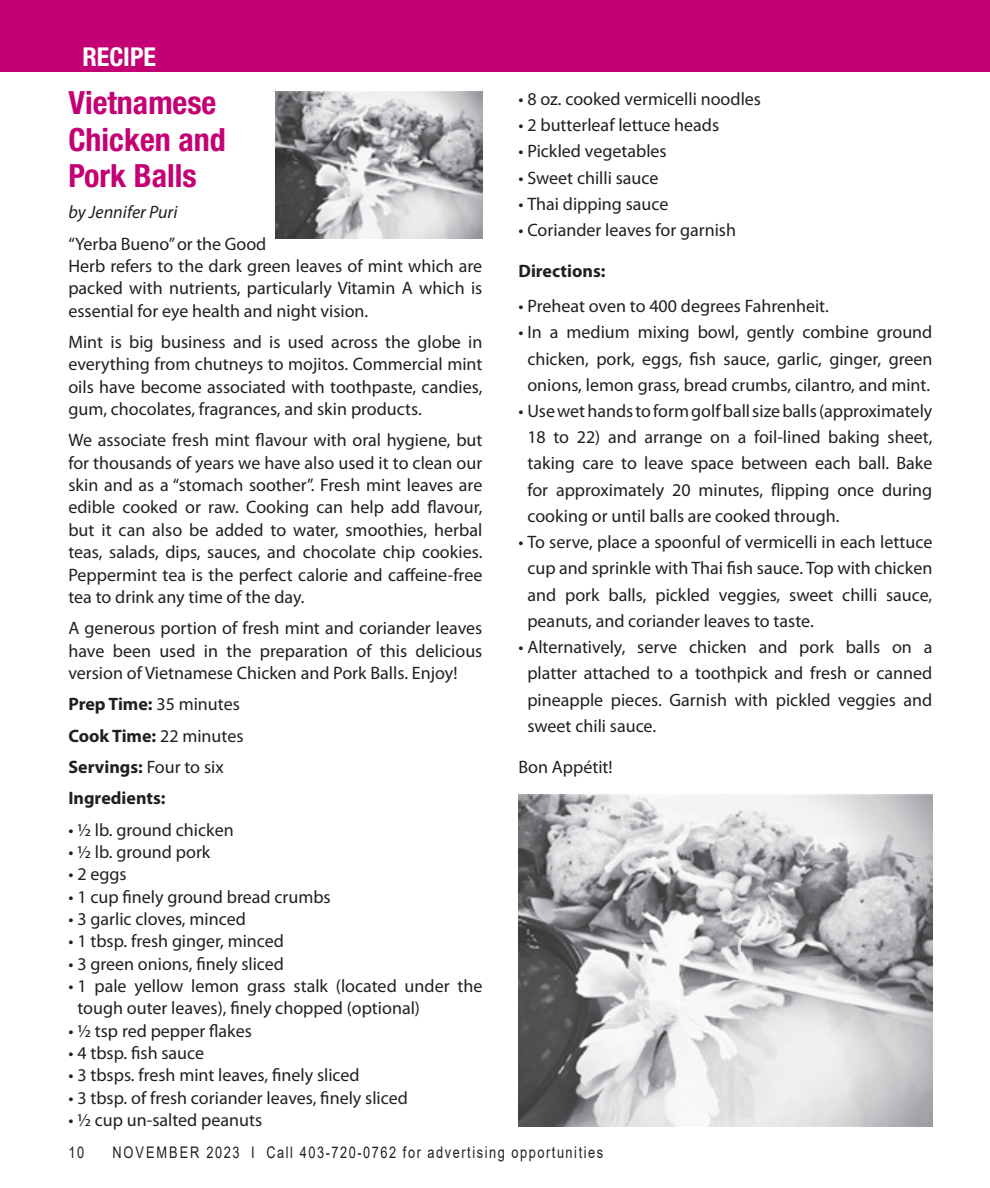
<style>
.page{position:relative;width:990px;height:1188px;background:#fff}
.page>*{position:absolute;margin:0;border:0;box-sizing:border-box;transform-origin:0 0}
.In_Around_title{font:700 condensed 32px/36.4px "Helvetica Neue LT Std";color:#c30175}
.t1{font:700 condensed 26px "Helvetica Neue LT Std";color:#fff}
.Body_text{font:18px/22.4px "Myriad Pro";color:#231f20;text-align:justify}
.Body_text-2{font:700 18px "Myriad Pro";color:#231f20}
.Body_text-3{font:italic 18px "Myriad Pro";color:#231f20}
.t2{font:16px "Arial";letter-spacing:.12em;color:#231f20;scale:.8 1}
.s1{font-weight:400}
</style>
<div class="page">
<div style="left:0;top:0;width:990px;height:72px;background:#c30175"></div>
<img style="left:275px;top:91px;width:207px;height:148px">
<img style="left:518px;top:794px;width:414px;height:332px">
<p class="t1" style="left:82px;top:41px;width:75px">RECIPE</p>
<p class="In_Around_title" style="left:68px;top:84px;width:159px">Vietnamese<br>Chicken and<br>Pork Balls</p>
<p class="Body_text-3" style="left:68px;top:201px;width:111px">by Jennifer Puri</p>
<p class="Body_text" style="left:68px;top:232px;width:415px;text-align:left">“Yerba Bueno” or the Good<br>Herb refers to the dark green leaves of mint which are packed with nutrients, particularly Vitamin A which is essential for eye health and night vision.</p>
<p class="Body_text" style="left:68px;top:331px;width:416px">Mint is big business and is used across the globe in everything from chutneys to mojitos. Commercial mint oils have become associated with toothpaste, candies, gum, chocolates, fragrances, and skin products.</p>
<p class="Body_text" style="left:68px;top:429px;width:416px">We associate fresh mint flavour with oral hygiene, but for thousands of years we have also used it to clean our skin and as a “stomach soother”. Fresh mint leaves are edible cooked or raw. Cooking can help add flavour, but it can also be added to water, smoothies, herbal teas, salads, dips, sauces, and chocolate chip cookies.<br>Peppermint tea is the perfect calorie and caffeine-free tea to drink any time of the day.</p>
<p class="Body_text" style="left:68px;top:617px;width:416px">A generous portion of fresh mint and coriander leaves have been used in the preparation of this delicious version of Vietnamese Chicken and Pork Balls. Enjoy!</p>
<p class="Body_text-2" style="left:68px;top:692px;width:173px">Prep Time: <span class="s1">35 minutes</span></p>
<p class="Body_text-2" style="left:68px;top:724px;width:177px">Cook Time: <span class="s1">22 minutes</span></p>
<p class="Body_text-2" style="left:68px;top:755px;width:157px">Servings: <span class="s1">Four to six</span></p>
<p class="Body_text-2" style="left:68px;top:786px;width:99px">Ingredients:</p>
<p class="Body_text" style="left:68px;top:818px;width:167px">• ½ lb. ground chicken</p>
<p class="Body_text" style="left:68px;top:840px;width:144px">• ½ lb. ground pork</p>
<p class="Body_text" style="left:68px;top:863px;width:60px">• 2 eggs</p>
<p class="Body_text" style="left:68px;top:885px;width:264px">• 1 cup finely ground bread crumbs</p>
<p class="Body_text" style="left:68px;top:907px;width:179px">• 3 garlic cloves, minced</p>
<p class="Body_text" style="left:68px;top:930px;width:217px">• 1 tbsp. fresh ginger, minced</p>
<p class="Body_text" style="left:68px;top:952px;width:217px">• 3 green onions, finely sliced</p>
<p class="Body_text" style="left:77px;top:975px;width:407px;text-indent:-9px">• 1 pale yellow lemon grass stalk (located under the tough outer leaves), finely chopped (optional)</p>
<p class="Body_text" style="left:68px;top:1019px;width:185px">• ½ tsp red pepper flakes</p>
<p class="Body_text" style="left:68px;top:1042px;width:137px">• 4 tbsp. fish sauce</p>
<p class="Body_text" style="left:68px;top:1064px;width:293px">• 3 tbsps. fresh mint leaves, finely sliced</p>
<p class="Body_text" style="left:68px;top:1086px;width:341px">• 3 tbsp. of fresh coriander leaves, finely sliced</p>
<p class="Body_text" style="left:68px;top:1109px;width:195px">• ½ cup un-salted peanuts</p>
<p class="Body_text" style="left:518px;top:87px;width:244px">• 8 oz. cooked vermicelli noodles</p>
<p class="Body_text" style="left:518px;top:114px;width:202px">• 2 butterleaf lettuce heads</p>
<p class="Body_text" style="left:518px;top:140px;width:150px">• Pickled vegetables</p>
<p class="Body_text" style="left:518px;top:166px;width:142px">• Sweet chilli sauce</p>
<p class="Body_text" style="left:518px;top:192px;width:152px">• Thai dipping sauce</p>
<p class="Body_text" style="left:518px;top:219px;width:219px">• Coriander leaves for garnish</p>
<p class="Body_text-2" style="left:518px;top:259px;width:89px">Directions:</p>
<p class="Body_text" style="left:518px;top:295px;width:312px">• Preheat oven to 400 degrees Fahrenheit.</p>
<p class="Body_text" style="left:518px;top:319px;width:416px;line-height:26.2px;text-align:center">• In a medium mixing bowl, gently combine ground chicken, pork, eggs, fish sauce, garlic, ginger, green onions, lemon grass, bread crumbs, cilantro, and mint.</p>
<p class="Body_text" style="left:527px;top:398px;width:407px;line-height:26.2px;text-indent:-9px">• Use wet hands to form golf ball size balls (approximately 18 to 22) and arrange on a foil-lined baking sheet, taking care to leave space between each ball. Bake for approximately 20 minutes, flipping once during cooking or until balls are cooked through.</p>
<p class="Body_text" style="left:527px;top:529px;width:406px;line-height:26.2px;text-indent:-9px">• To serve, place a spoonful of vermicelli in each lettuce cup and sprinkle with Thai fish sauce. Top with chicken and pork balls, pickled veggies, sweet chilli sauce, peanuts, and coriander leaves to taste.</p>
<p class="Body_text" style="left:527px;top:634px;width:407px;line-height:26.2px;text-indent:-9px">• Alternatively, serve chicken and pork balls on a platter attached to a toothpick and fresh or canned pineapple pieces. Garnish with pickled veggies and sweet chili sauce.</p>
<p class="Body_text" style="left:518px;top:755px;width:96px">Bon Appétit!</p>
<p class="t2" style="left:68px;top:1141px;width:21px">10</p>
<p class="t2" style="left:112px;top:1141px;width:615px">NOVEMBER 2023 I Call 403-720-0762 for advertising opportunities</p>
</div>
